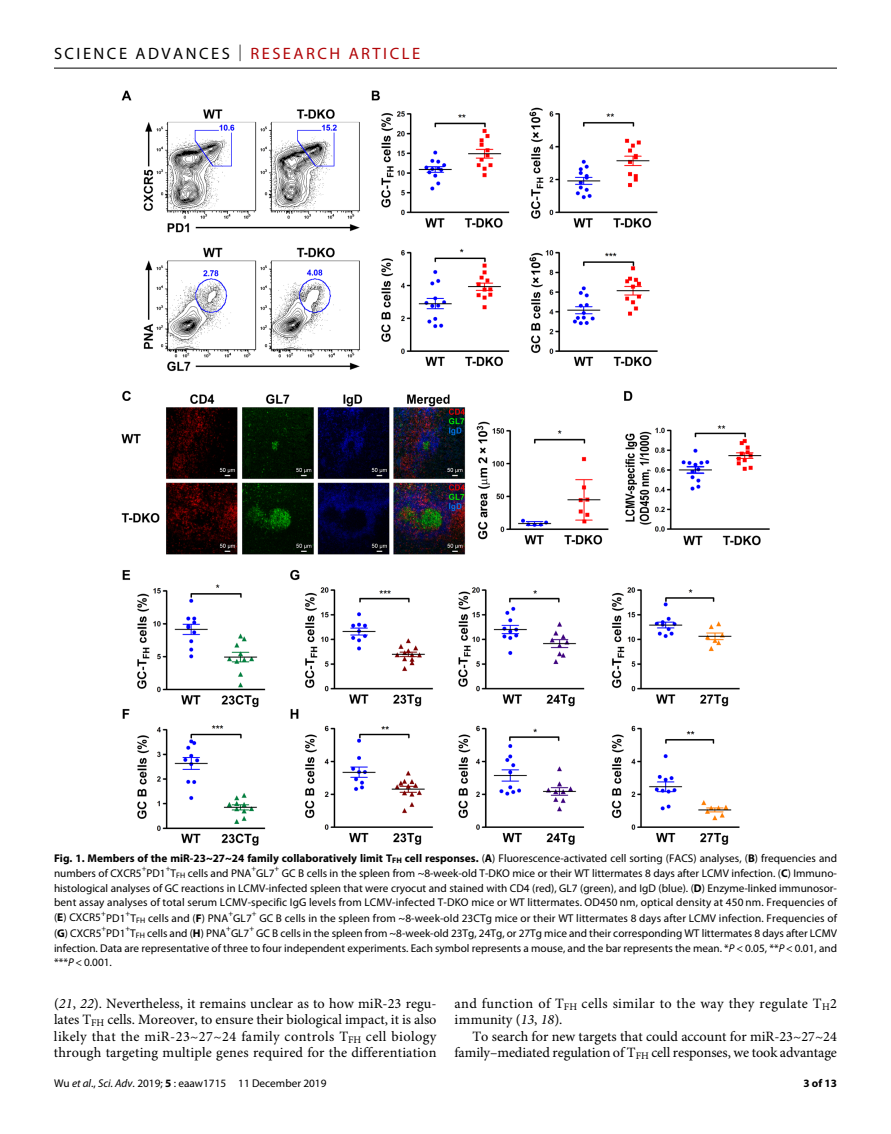
<style>
.page{position:relative;width:891px;height:1134px;background:#fff}
.page>*{position:absolute;margin:0;border:0;box-sizing:border-box;transform-origin:0 0}
.t1{font:16.5px "Myriad Pro";letter-spacing:.15em;color:#000}
.t2{font:14.25px/16.5px "Minion Pro";color:#000;text-align:justify}
.t3{font:14.25px/16.5px "Minion Pro";letter-spacing:.03em;color:#000}
.t4{font:11.25px/15px "Myriad Pro";color:#000;text-align:justify}
.t5{font:700 11.25px "Myriad Pro";color:#000}
.s1{font-weight:300}
.s2{color:#b10508}
.s3{font-weight:700}
.s4{font-style:italic}
</style>
<div class="page">
<hr style="left:54px;top:68px;width:783px;height:1px;background:#000">
<img style="left:122px;top:90px;width:648px;height:755px">
<h1 class="t1" style="left:54px;top:40px;width:368px">SCIENCE ADVANCES <span class="s1">|</span> <span class="s2">RESEARCH ARTICLE</span></h1>
<p class="t4" style="left:54px;top:850px;width:785px"><span class="s3">Fig. 1. Members of the miR-23~27~24 family collaboratively limit T</span><sub>FH</sub> <span class="s3">cell responses.</span> (<span class="s3">A</span>) Fluorescence-activated cell sorting (FACS) analyses, (<span class="s3">B</span>) frequencies and numbers of CXCR5<sup>+</sup>PD1<sup>+</sup>T<sub>FH</sub> cells and PNA<sup>+</sup>GL7<sup>+</sup> GC B cells in the spleen from ~8-week-old T-DKO mice or their WT littermates 8 days after LCMV infection. (<span class="s3">C</span>) Immuno&shy;histological analyses of GC reactions in LCMV-infected spleen that were cryocut and stained with CD4 (red), GL7 (green), and IgD (blue). (<span class="s3">D</span>) Enzyme-linked immunosor&shy;bent assay analyses of total serum LCMV-specific IgG levels from LCMV-infected T-DKO mice or WT littermates. OD450 nm, optical density at 450 nm. Frequencies of (<span class="s3">E</span>) CXCR5<sup>+</sup>PD1<sup>+</sup>T<sub>FH</sub> cells and (<span class="s3">F</span>) PNA<sup>+</sup>GL7<sup>+</sup> GC B cells in the spleen from ~8-week-old 23CTg mice or their WT littermates 8 days after LCMV infection. Frequencies of (<span class="s3">G</span>) CXCR5<sup>+</sup>PD1<sup>+</sup>T<sub>FH</sub> cells and (<span class="s3">H</span>) PNA<sup>+</sup>GL7<sup>+</sup> GC B cells in the spleen from ~8-week-old 23Tg, 24Tg, or 27Tg mice and their corresponding WT littermates 8 days after LCMV infection. Data are representative of three to four independent experiments. Each symbol represents a mouse, and the bar represents the mean. *<span class="s4">P</span> &lt; 0.05, **<span class="s4">P</span> &lt; 0.01, and ***<span class="s4">P</span> &lt; 0.001.</p>
<p class="t2" style="left:54px;top:996px;width:384px">(<span class="s4">21</span>, <span class="s4">22</span>). Nevertheless, it remains unclear as to how miR-23 regu&shy;lates T<sub>FH</sub> cells. Moreover, to ensure their biological impact, it is also likely that the miR-23~27~24 family controls T<sub>FH</sub> cell biology through targeting multiple genes required for the differentiation</p>
<p class="t3" style="left:454px;top:996px;width:384px">and function of T<sub>FH</sub> cells similar to the way they regulate T<sub>H</sub>2 immunity (<span class="s4">13</span>, <span class="s4">18</span>).</p>
<p class="t2" style="left:455px;top:1029px;width:384px;text-align:right">To search for new targets that could account for miR-23~27~24 family–mediated regulation of T<sub>FH</sub> cell responses, we took advantage</p>
<p class="t4" style="left:54px;top:1076px;width:274px">Wu <span class="s4">et al</span>., <span class="s4">Sci. Adv.</span> 2019; <span class="s3">5</span> : eaaw1715 11 December 2019</p>
<p class="t5" style="left:803px;top:1074px;width:35px">3 of 13</p>
</div>
